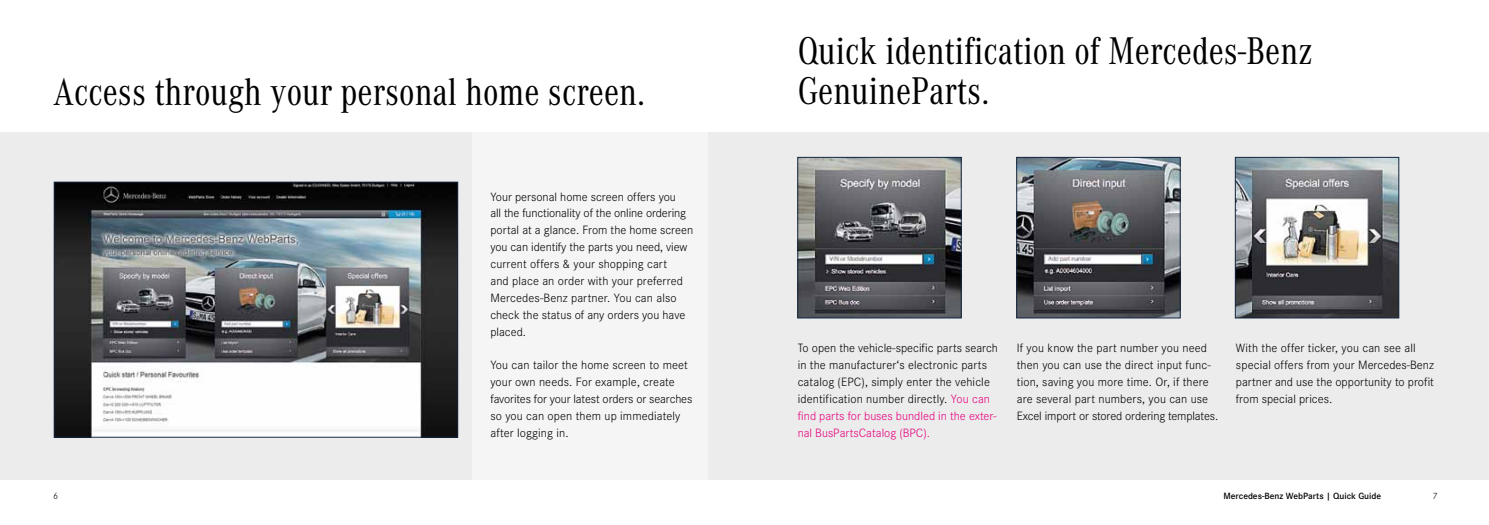
<style>
.page{position:relative;width:1489px;height:525px;background:#fff}
.page>*{position:absolute;margin:0;border:0;box-sizing:border-box;transform-origin:0 0}
.t1{font:40px "Corporate A Con";color:#000}
.t2{font:300 12.5px/16.9px "Corporate S";letter-spacing:.005em;color:#000}
.t3{font:600 9.38px "Corporate S";color:#000}
.t4{font:300 9.38px "Corporate S";color:#000}
.s1{color:#e5007d}
</style>
<div class="page">
<div style="left:0;top:132px;width:1488px;height:347px;background:#ececec"></div>
<div style="left:472px;top:123px;width:236px;height:364px;background:#f5f5f5"></div>
<img style="left:56px;top:184px;width:400px;height:251px">
<div style="left:54px;top:182px;width:404px;height:255px;border:1px solid #142741"></div>
<img style="left:799px;top:159px;width:160px;height:157px">
<div style="left:797px;top:157px;width:164px;height:161px;border:1px solid #142741"></div>
<img style="left:1018px;top:159px;width:160px;height:157px">
<div style="left:1016px;top:157px;width:164px;height:161px;border:1px solid #142741"></div>
<img style="left:1236px;top:159px;width:160px;height:157px">
<div style="left:1234px;top:157px;width:164px;height:161px;border:1px solid #142741"></div>
<h1 class="t1" style="left:797px;top:23px;width:517px">Quick identification of Mercedes-Benz</h1>
<h1 class="t1" style="left:53px;top:64px;width:593px">Access through your personal home screen.</h1>
<h1 class="t1" style="left:797px;top:63px;width:193px">GenuineParts.</h1>
<p class="t2" style="left:490px;top:187px;width:204px">Your personal home screen offers you<br>all the functionality of the online ordering portal at a glance. From the home screen you can identify the parts you need, view current offers &amp; your shopping cart<br>and place an order with your preferred Mercedes-Benz partner. You can also check the status of any orders you have placed.</p>
<p class="t2" style="left:490px;top:356px;width:203px">You can tailor the home screen to meet your own needs. For example, create favorites for your latest orders or searches so you can open them up immediately after logging in.</p>
<p class="t2" style="left:797px;top:339px;width:202px">To open the vehicle-specific parts search in the manufacturer‘s electronic parts catalog (EPC), simply enter the vehicle identification number directly. <span class="s1">You can find parts for buses bundled in the exter&shy;nal BusPartsCatalog (BPC).</span></p>
<p class="t2" style="left:1016px;top:339px;width:203px">If you know the part number you need then you can use the direct input func&shy;tion, saving you more time. Or, if there are several part numbers, you can use Excel import or stored ordering templates.</p>
<p class="t2" style="left:1235px;top:339px;width:199px">With the offer ticker, you can see all special offers from your Mercedes-Benz partner and use the opportunity to profit from special prices.</p>
<p class="t4" style="left:53px;top:489px;width:6px">6</p>
<p class="t3" style="left:1223px;top:488px;width:159px">Mercedes-Benz WebParts | Quick Guide</p>
<p class="t4" style="left:1432px;top:489px;width:6px">7</p>
</div>
